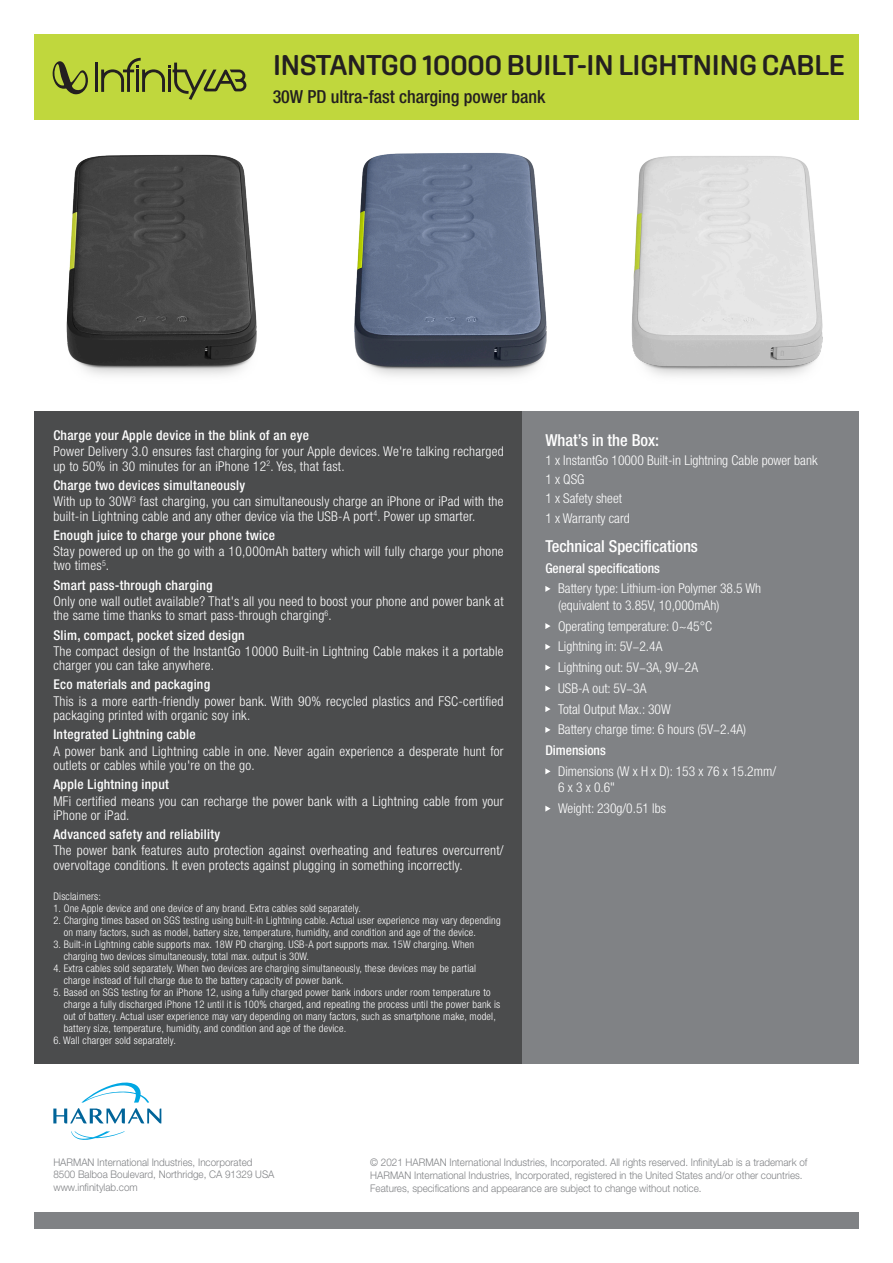
<style>
.page{position:relative;width:893px;height:1263px;background:#fff}
.page>*{position:absolute;margin:0;border:0;box-sizing:border-box;transform-origin:0 0}
.t1{font:600 28.5px "Aglet Sans";letter-spacing:-.025em;color:#231f20}
.t2{font:500 condensed 18px "Helvetica Neue LT Pro";color:#231f20}
.t3{font:500 condensed 16.5px "Helvetica Neue LT Pro";color:#fff}
.t4{font:300 condensed 13.5px/14.2px "Helvetica Neue LT Pro";letter-spacing:.02em;color:#fff}
.t5{font:300 condensed 13.5px/16.5px "Helvetica Neue LT Pro";color:#fff}
.t6{font:500 condensed 13.5px "Helvetica Neue LT Pro";letter-spacing:.02em;color:#fff}
.t7{font:500 condensed 13.5px "Helvetica Neue LT Pro";color:#fff}
.t8{font:300 condensed 10.5px/12px "Helvetica Neue LT Pro";letter-spacing:.02em;color:#fff}
.t9{font:300 10.5px/12.6px "Helvetica Neue LT Pro";color:#808285;scale:.94 1}
.s1{font-family:"Minion Pro";font-weight:400;font-stretch:normal}
</style>
<div class="page">
<img style="left:66px;top:154px;width:184px;height:222px">
<img style="left:250px;top:153px;width:215px;height:223px">
<img style="left:465px;top:153px;width:358px;height:223px">
<div style="left:34px;top:1213px;width:825px;height:16px;background:#808285"></div>
<svg style="left:82px;top:1082px;width:67px;height:20px"></svg>
<svg style="left:71px;top:1131px;width:54px;height:9px"></svg>
<svg style="left:53px;top:1108px;width:108px;height:15px"></svg>
<div style="left:34px;top:411px;width:489px;height:652px;background:#4b4c4d"></div>
<div style="left:523px;top:411px;width:336px;height:652px;background:#808285"></div>
<svg style="left:545px;top:586px;width:6px;height:6px"></svg>
<svg style="left:545px;top:623px;width:6px;height:6px"></svg>
<svg style="left:545px;top:644px;width:6px;height:6px"></svg>
<svg style="left:545px;top:665px;width:6px;height:6px"></svg>
<svg style="left:545px;top:685px;width:6px;height:6px"></svg>
<svg style="left:545px;top:706px;width:6px;height:6px"></svg>
<svg style="left:545px;top:727px;width:6px;height:6px"></svg>
<svg style="left:545px;top:768px;width:6px;height:6px"></svg>
<svg style="left:545px;top:806px;width:6px;height:6px"></svg>
<div style="left:34px;top:34px;width:825px;height:85px;background:#c0d73d"></div>
<hr style="left:95px;top:63px;width:3px;height:29px;background:#231f20">
<svg style="left:52px;top:61px;width:36px;height:33px"></svg>
<svg style="left:101px;top:58px;width:145px;height:42px"></svg>
<p class="t1" style="left:273px;top:48px;width:574px">INSTANTGO 10000 BUILT-IN LIGHTNING CABLE</p>
<p class="t2" style="left:273px;top:86px;width:274px">30W PD ultra-fast charging power bank</p>
<p class="t6" style="left:53px;top:427px;width:257px">Charge your Apple device in the blink of an eye</p>
<p class="t4" style="left:53px;top:444px;width:452px">Power Delivery 3.0 ensures fast charging for your Apple devices. We're talking recharged up to 50% in 30 minutes for an iPhone 12<sup>2</sup>. Yes, that fast.</p>
<p class="t6" style="left:53px;top:477px;width:193px">Charge two devices simultaneously</p>
<p class="t4" style="left:53px;top:494px;width:452px">With up to 30W<sup>3</sup> fast charging, you can simultaneously charge an iPhone or iPad with the built-in Lightning cable and any other device via the USB-A port<sup>4</sup>. Power up smarter.</p>
<p class="t6" style="left:53px;top:527px;width:223px">Enough juice to charge your phone twice</p>
<p class="t4" style="left:53px;top:544px;width:452px">Stay powered up on the go with a 10,000mAh battery which will fully charge your phone two times<sup>5</sup>.</p>
<p class="t6" style="left:53px;top:577px;width:161px">Smart pass-through charging</p>
<p class="t4" style="left:53px;top:594px;width:452px">Only one wall outlet available? That's all you need to boost your phone and power bank at the same time thanks to smart pass-through charging<sup>6</sup>.</p>
<p class="t6" style="left:53px;top:627px;width:193px">Slim, compact, pocket sized design</p>
<p class="t4" style="left:53px;top:644px;width:452px">The compact design of the InstantGo 10000 Built-in Lightning Cable makes it a portable charger you can take anywhere.</p>
<p class="t6" style="left:53px;top:677px;width:158px">Eco materials and packaging</p>
<p class="t4" style="left:53px;top:694px;width:452px">This is a more earth-friendly power bank. With 90% recycled plastics and FSC-certified packaging printed with organic soy ink.</p>
<p class="t6" style="left:53px;top:726px;width:144px">Integrated Lightning cable</p>
<p class="t4" style="left:53px;top:744px;width:452px">A power bank and Lightning cable in one. Never again experience a desperate hunt for outlets or cables while you're on the go.</p>
<p class="t6" style="left:53px;top:776px;width:117px">Apple Lightning input</p>
<p class="t4" style="left:53px;top:793px;width:452px">MFi certified means you can recharge the power bank with a Lightning cable from your iPhone or iPad.</p>
<p class="t6" style="left:53px;top:826px;width:168px">Advanced safety and reliability</p>
<p class="t4" style="left:53px;top:843px;width:452px;line-height:15px">The power bank features auto protection against overheating and features overcurrent/ overvoltage conditions. It even protects against plugging in something incorrectly.</p>
<p class="t8" style="left:53px;top:890px;width:49px">Disclaimers:</p>
<p class="t8" style="left:53px;top:902px;width:309px">1. One Apple device and one device of any brand. Extra cables sold separately.</p>
<p class="t8" style="left:64px;top:914px;width:439px;text-indent:-10px">2. Charging times based on SGS testing using built-in Lightning cable. Actual user experience may vary depending on many factors, such as model, battery size, temperature, humidity, and condition and age of the device.</p>
<p class="t8" style="left:64px;top:938px;width:412px;text-indent:-10px">3. Built-in Lightning cable supports max. 18W PD charging. USB-A port supports max. 15W charging. When charging two devices simultaneously, total max. output is 30W.</p>
<p class="t8" style="left:64px;top:962px;width:414px;text-indent:-10px">4. Extra cables sold separately. When two devices are charging simultaneously, these devices may be partial charge instead of full charge due to the battery capacity of power bank.</p>
<p class="t8" style="left:64px;top:986px;width:438px;text-indent:-10px">5. Based on SGS testing for an iPhone 12, using a fully charged power bank indoors under room temperature to charge a fully discharged iPhone 12 until it is 100% charged, and repeating the process until the power bank is out of battery. Actual user experience may vary depending on many factors, such as smartphone make, model, battery size, temperature, humidity, and condition and age of the device.</p>
<p class="t8" style="left:53px;top:1034px;width:124px">6. Wall charger sold separately.</p>
<p class="t3" style="left:545px;top:430px;width:115px">What’s in the Box:</p>
<p class="t5" style="left:545px;top:452px;width:274px">1 x InstantGo 10000 Built-in Lightning Cable power bank</p>
<p class="t4" style="left:545px;top:472px;width:41px">1 x QSG</p>
<p class="t5" style="left:545px;top:490px;width:78px">1 x Safety sheet</p>
<p class="t5" style="left:545px;top:509px;width:86px">1 x Warranty card</p>
<p class="t3" style="left:545px;top:536px;width:154px">Technical Specifications</p>
<p class="t7" style="left:545px;top:560px;width:116px">General specifications</p>
<p class="t5" style="left:558px;top:580px;width:205px">Battery type: Lithium-ion Polymer 38.5 Wh (equivalent to 3.85V, 10,000mAh)</p>
<p class="t5" style="left:558px;top:617px;width:156px">Operating temperature: 0~45°C</p>
<p class="t5" style="left:558px;top:638px;width:106px">Lightning in: 5V<span class="s1">–</span>2.4A</p>
<p class="t5" style="left:558px;top:659px;width:142px">Lightning out: 5V<span class="s1">–</span>3A, 9V<span class="s1">–</span>2A</p>
<p class="t5" style="left:558px;top:680px;width:90px">USB-A out: 5V<span class="s1">–</span>3A</p>
<p class="t5" style="left:558px;top:700px;width:114px">Total Output Max.: 30W</p>
<p class="t5" style="left:558px;top:721px;width:190px">Battery charge time: 6 hours (5V<span class="s1">–</span>2.4A)</p>
<p class="t7" style="left:545px;top:742px;width:62px">Dimensions</p>
<p class="t5" style="left:558px;top:763px;width:219px">Dimensions (W x H x D): 153 x 76 x 15.2mm/<br>6 x 3 x 0.6"</p>
<p class="t5" style="left:558px;top:800px;width:109px">Weight: 230g/0.51 lbs</p>
<p class="t9" style="left:53px;top:1155px;width:213px">HARMAN International Industries, Incorporated</p>
<p class="t9" style="left:53px;top:1168px;width:237px">8500 Balboa Boulevard, Northridge, CA 91329 USA</p>
<p class="t9" style="left:53px;top:1181px;width:91px">www.infinitylab.com</p>
<p class="t9" style="left:370px;top:1156px;width:467px">© 2021 HARMAN International Industries, Incorporated. All rights reserved. InfinityLab is a trademark of<br>HARMAN International Industries, Incorporated, registered in the United States and/or other countries.<br>Features, specifications and appearance are subject to change without notice.</p>
</div>
